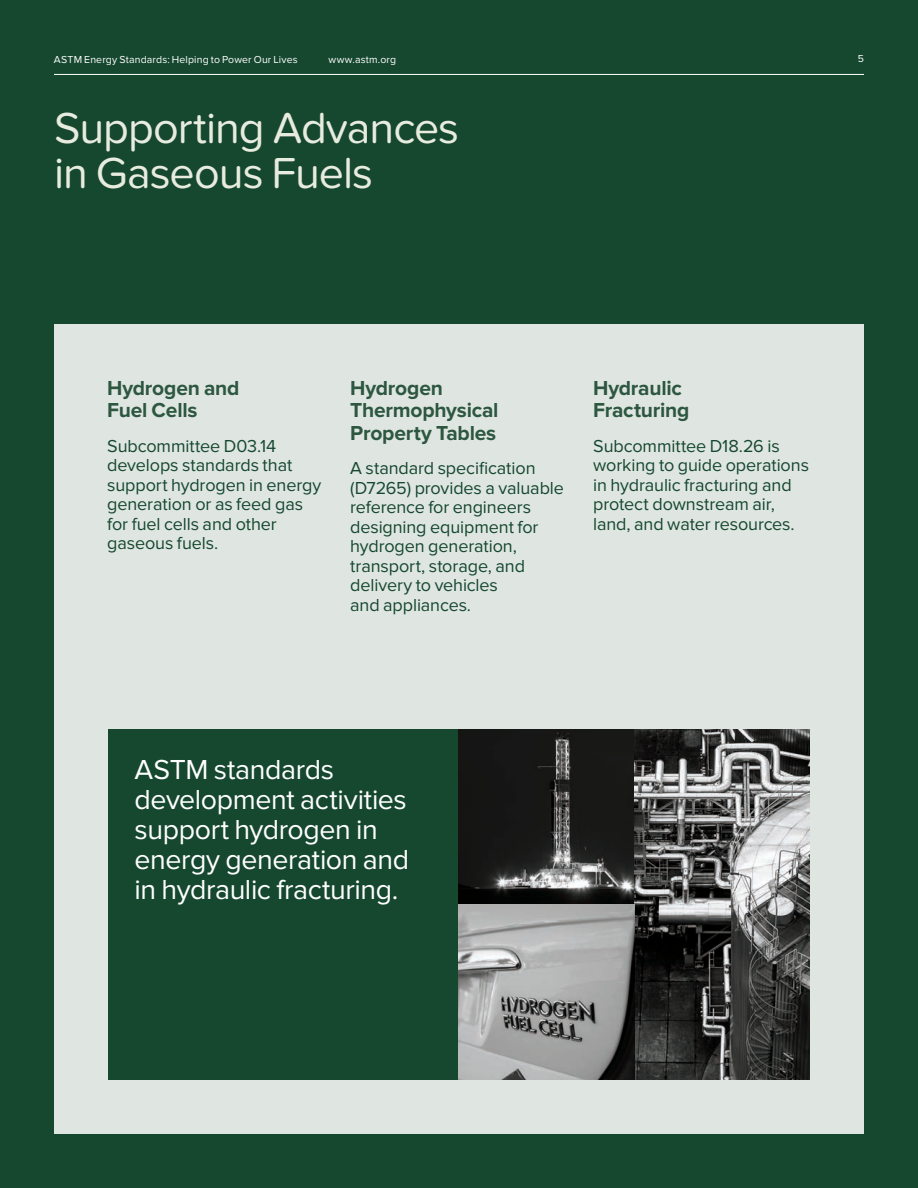
<style>
.page{position:relative;width:918px;height:1188px;background:#164830}
.page>*{position:absolute;margin:0;border:0;box-sizing:border-box;transform-origin:0 0}
.t1{font:45px/45px "Proxima Nova Soft";letter-spacing:-.02em;color:#e8ecde}
.t2{font:28.5px/30px "Proxima Nova";letter-spacing:-.015em;color:#fff}
.t3{font:700 21px/22.5px "Proxima Nova";letter-spacing:-.01em;color:#2d5740}
.t4{font:18px/19.5px "Proxima Nova";letter-spacing:-.005em;color:#164830}
.t5{font:10.5px "Proxima Nova";letter-spacing:.015em;color:#fff}
</style>
<div class="page">
<hr style="left:54px;top:74px;width:810px;height:1px;background:#fff">
<div style="left:54px;top:325px;width:809px;height:809px;background:#dfe6e1"></div>
<div style="left:108px;top:729px;width:351px;height:351px;background:#164830"></div>
<img style="left:459px;top:729px;width:175px;height:175px">
<svg style="left:634px;top:729px;width:176px;height:351px;background:#575757"></svg>
<svg style="left:459px;top:904px;width:175px;height:176px;background:#9f9f9f"></svg>
<p class="t5" style="left:54px;top:53px;width:245px">ASTM Energy Standards: Helping to Power Our Lives</p>
<p class="t5" style="left:328px;top:53px;width:69px">www.astm.org</p>
<p class="t5" style="left:858px;top:53px;width:8px">5</p>
<h1 class="t1" style="left:54px;top:106px;width:407px">Supporting Advances in Gaseous Fuels</h1>
<p class="t3" style="left:107px;top:377px;width:134px">Hydrogen and<br>Fuel Cells</p>
<p class="t4" style="left:107px;top:436px;width:216px">Subcommittee D03.14 develops standards that support hydrogen in energy generation or as feed gas for fuel cells and other gaseous fuels.</p>
<p class="t3" style="left:350px;top:377px;width:150px">Hydrogen<br>Thermophysical<br>Property Tables</p>
<p class="t4" style="left:350px;top:459px;width:215px">A standard specification (D7265) provides a valuable reference for engineers designing equipment for hydrogen generation, transport, storage, and delivery to vehicles<br>and appliances.</p>
<p class="t3" style="left:593px;top:377px;width:98px">Hydraulic<br>Fracturing</p>
<p class="t4" style="left:593px;top:436px;width:217px">Subcommittee D18.26 is working to guide operations in hydraulic fracturing and protect downstream air, land, and water resources.</p>
<h2 class="t2" style="left:135px;top:754px;width:276px">ASTM standards development activities support hydrogen in energy generation and in hydraulic fracturing.</h2>
</div>
